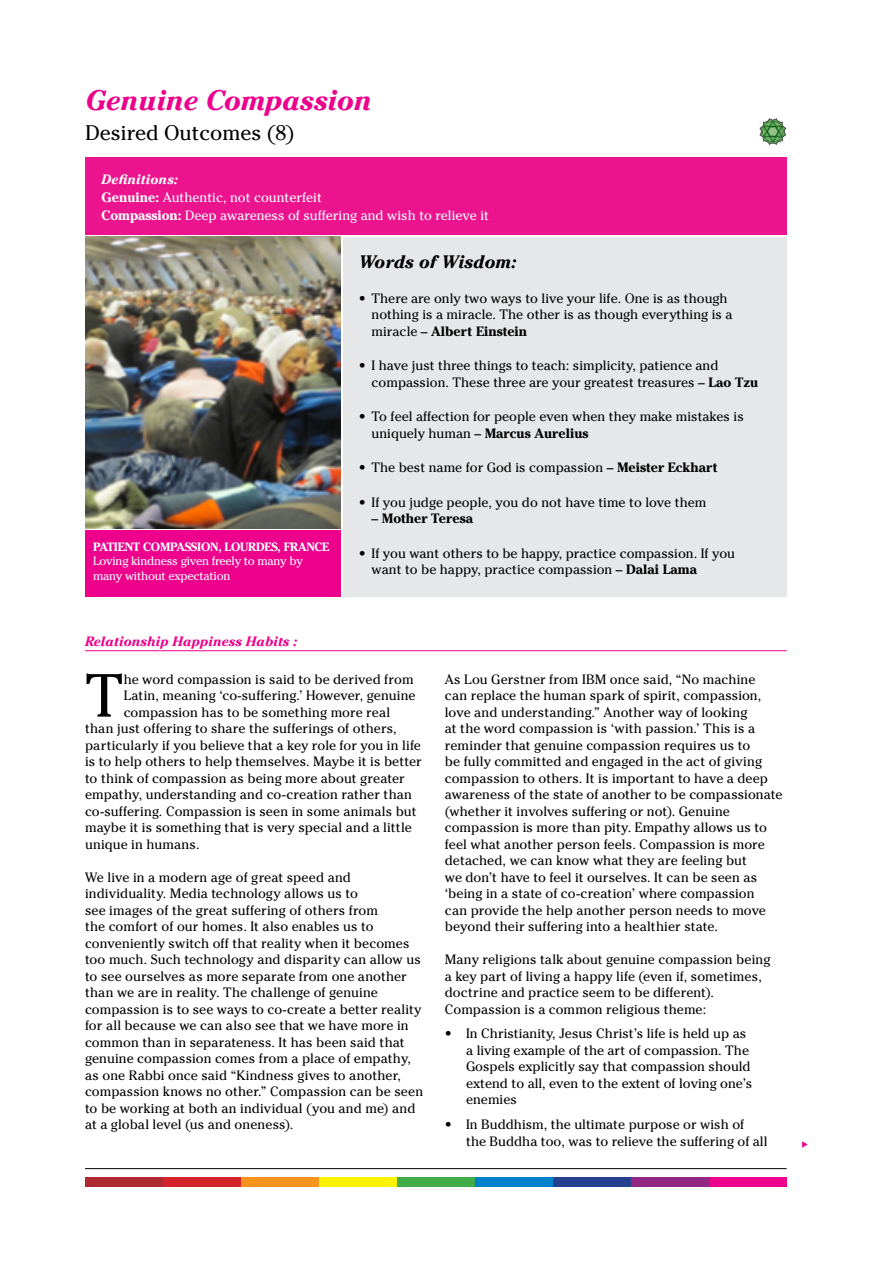
<style>
.page{position:relative;width:893px;height:1263px;background:#fff}
.page>*{position:absolute;margin:0;border:0;box-sizing:border-box;transform-origin:0 0}
.t1{font:60.45px "Cheltenham Std";color:#000}
.t2{font:italic 700 28.2px "Cheltenham Std";letter-spacing:-.01em;color:#ec008c}
.t3{font:21px "Cheltenham Std";color:#000}
.t4{font:italic 700 18px "Cheltenham Std";color:#000}
.t5{font:13.5px/16.5px "Cheltenham Std";color:#000}
.t6{font:13.5px/18px "Cheltenham Std";color:#fff}
.t7{font:italic 700 13.5px "Cheltenham Std";color:#ec008c}
.t8{font:700 13.5px "Cheltenham Std";color:#000}
.t9{font:12px/14.4px "Cheltenham Std";letter-spacing:-.02em;color:#fff}
.t10{font:700 12px "Cheltenham Std";letter-spacing:-.02em;color:#fff}
.s1{font-weight:700;font-style:italic}
.s2{font-weight:700}
.s3{font-weight:400}
</style>
<div class="page">
<hr style="left:85px;top:1168px;width:702px;height:1px;background:#000">
<div style="left:85px;top:1177px;width:78px;height:9px;background:#af2a30"></div>
<div style="left:163px;top:1177px;width:78px;height:9px;background:#d2232a"></div>
<div style="left:241px;top:1177px;width:78px;height:9px;background:#f7941e"></div>
<div style="left:319px;top:1177px;width:78px;height:9px;background:#fff200"></div>
<div style="left:397px;top:1177px;width:78px;height:9px;background:#41ad49"></div>
<div style="left:475px;top:1177px;width:78px;height:9px;background:#0083ca"></div>
<div style="left:553px;top:1177px;width:78px;height:9px;background:#25408f"></div>
<div style="left:631px;top:1177px;width:78px;height:9px;background:#932784"></div>
<div style="left:709px;top:1177px;width:78px;height:9px;background:#ec008c"></div>
<div style="left:85px;top:157px;width:702px;height:78px;background:#ec148e"></div>
<div style="left:85px;top:531px;width:256px;height:66px;background:#ec008c"></div>
<div style="left:343px;top:237px;width:444px;height:360px;background:#e6e7e8"></div>
<img style="left:85px;top:237px;width:256px;height:291px">
<hr style="left:85px;top:650px;width:702px;height:1px;background:#ec008c">
<svg style="left:802px;top:1141px;width:6px;height:7px"></svg>
<svg style="left:760px;top:118px;width:26px;height:27px"></svg>
<h2 class="t2" style="left:86px;top:84px;width:288px">Genuine Compassion</h2>
<h3 class="t3" style="left:86px;top:120px;width:211px">Desired Outcomes (8)</h3>
<p class="t6" style="left:102px;top:170px;width:389px"><span class="s1">Definitions:<br></span><span class="s2">Genuine:</span> Authentic, not counterfeit<br><span class="s2">Compassion:</span> Deep awareness of suffering and wish to relieve it</p>
<h3 class="t4" style="left:359px;top:251px;width:159px">Words of Wisdom:</h3>
<p class="t5" style="left:372px;top:290px;width:362px;text-indent:-13px">• There are only two ways to live your life. One is as though nothing is a miracle. The other is as though everything is a miracle – <span class="s2">Albert Einstein</span></p>
<p class="t5" style="left:372px;top:357px;width:388px;text-indent:-13px">• I have just three things to teach: simplicity, patience and compassion. These three are your greatest treasures – <span class="s2">Lao Tzu</span></p>
<p class="t5" style="left:372px;top:408px;width:374px;text-indent:-13px">• To feel affection for people even when they make mistakes is uniquely human – <span class="s2">Marcus Aurelius</span></p>
<p class="t5" style="left:359px;top:459px;width:360px">• The best name for God is compassion – <span class="s2">Meister Eckhart</span></p>
<p class="t5" style="left:359px;top:494px;width:349px">• If you judge people, you do not have time to love them</p>
<p class="t8" style="left:372px;top:510px;width:103px"><span class="s3">–</span> Mother Teresa</p>
<p class="t5" style="left:372px;top:545px;width:365px;text-indent:-13px">• If you want others to be happy, practice compassion. If you want to be happy, practice compassion – <span class="s2">Dalai Lama</span></p>
<p class="t10" style="left:93px;top:539px;width:238px">PATIENT COMPASSION, LOURDES, FRANCE</p>
<p class="t9" style="left:93px;top:554px;width:211px">Loving kindness given freely to many by many without expectation</p>
<p class="t7" style="left:85px;top:633px;width:214px">Relationship Happiness Habits :</p>
<h1 class="t1" style="left:85px;top:660px;width:40px">T</h1>
<p class="t5" style="left:124px;top:671px;width:291px">he word compassion is said to be derived from</p>
<p class="t5" style="left:124px;top:687px;width:293px">Latin, meaning ‘co-suffering.’ However, genuine</p>
<p class="t5" style="left:124px;top:704px;width:268px">compassion has to be something more real</p>
<p class="t5" style="left:85px;top:720px;width:313px">than just offering to share the sufferings of others,</p>
<p class="t5" style="left:85px;top:737px;width:337px">particularly if you believe that a key role for you in life</p>
<p class="t5" style="left:85px;top:753px;width:338px">is to help others to help themselves. Maybe it is better</p>
<p class="t5" style="left:85px;top:770px;width:321px">to think of compassion as being more about greater</p>
<p class="t5" style="left:85px;top:786px;width:329px">empathy, understanding and co-creation rather than</p>
<p class="t5" style="left:85px;top:803px;width:333px">co-suffering. Compassion is seen in some animals but</p>
<p class="t5" style="left:85px;top:819px;width:328px">maybe it is something that is very special and a little</p>
<p class="t5" style="left:85px;top:836px;width:116px">unique in humans.</p>
<p class="t5" style="left:85px;top:869px;width:340px">We live in a modern age of great speed and individuality. Media technology allows us to<br>see images of the great suffering of others from<br>the comfort of our homes. It also enables us to conveniently switch off that reality when it becomes too much. Such technology and disparity can allow us to see ourselves as more separate from one another than we are in reality. The challenge of genuine compassion is to see ways to co-create a better reality for all because we can also see that we have more in common than in separateness. It has been said that genuine compassion comes from a place of empathy, as one Rabbi once said “Kindness gives to another, compassion knows no other.” Compassion can be seen to be working at both an individual (you and me) and at a global level (us and oneness).</p>
<p class="t5" style="left:445px;top:671px;width:339px">As Lou Gerstner from IBM once said, “No machine<br>can replace the human spark of spirit, compassion, love and understanding.” Another way of looking<br>at the word compassion is ‘with passion.’ This is a reminder that genuine compassion requires us to<br>be fully committed and engaged in the act of giving compassion to others. It is important to have a deep awareness of the state of another to be compassionate (whether it involves suffering or not). Genuine compassion is more than pity. Empathy allows us to feel what another person feels. Compassion is more detached, we can know what they are feeling but<br>we don’t have to feel it ourselves. It can be seen as ‘being in a state of co-creation’ where compassion<br>can provide the help another person needs to move beyond their suffering into a healthier state.</p>
<p class="t5" style="left:445px;top:951px;width:327px">Many religions talk about genuine compassion being a key part of living a happy life (even if, sometimes, doctrine and practice seem to be different).<br>Compassion is a common religious theme:</p>
<p class="t5" style="left:466px;top:1025px;width:288px;text-indent:-21px">• In Christianity, Jesus Christ’s life is held up as a living example of the art of compassion. The Gospels explicitly say that compassion should extend to all, even to the extent of loving one’s enemies</p>
<p class="t5" style="left:466px;top:1116px;width:303px;text-indent:-21px">• In Buddhism, the ultimate purpose or wish of the Buddha too, was to relieve the suffering of all</p>
</div>
